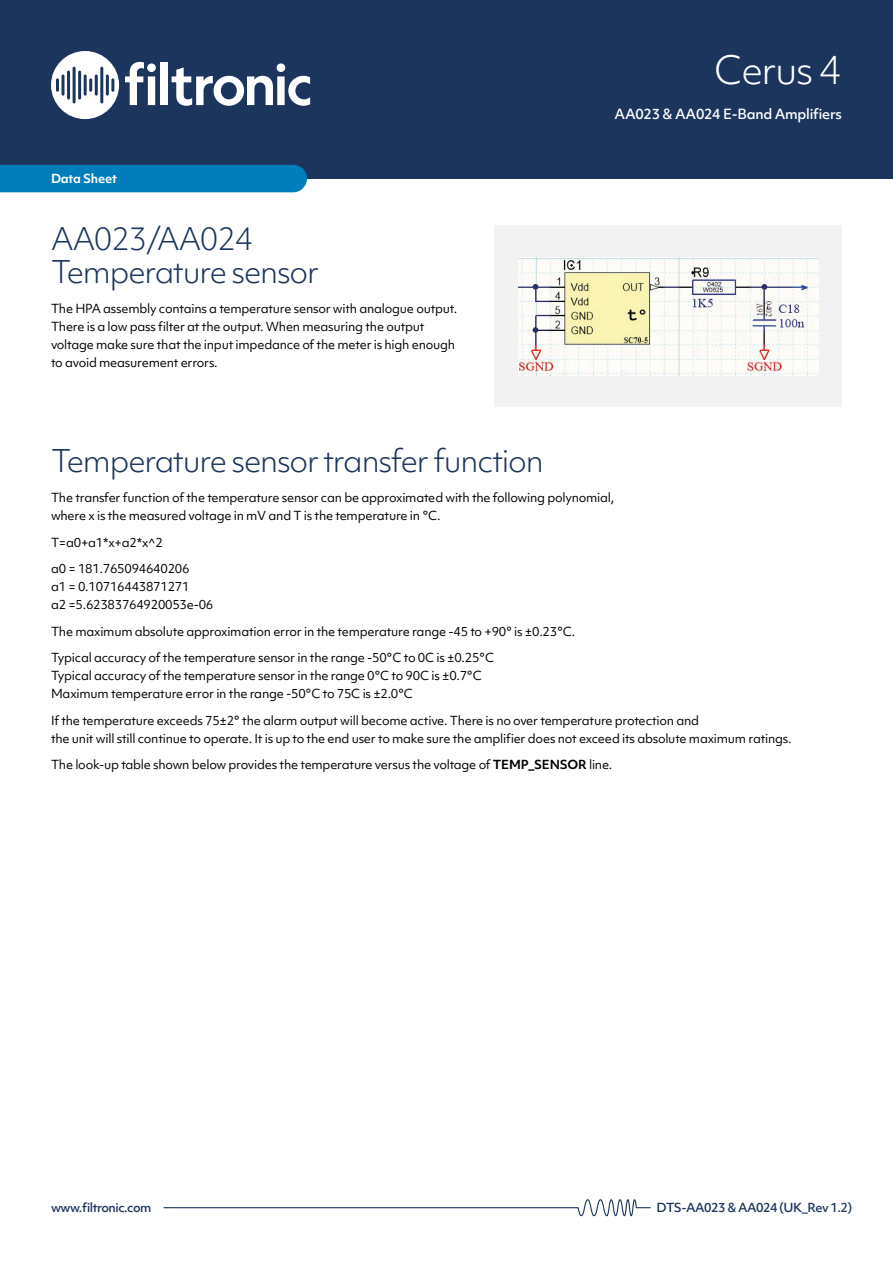
<style>
.page{position:relative;width:893px;height:1263px;background:#fff}
.page>*{position:absolute;margin:0;border:0;box-sizing:border-box;transform-origin:0 0}
.t1{font:300 37.5px "Objektiv Mk 1";letter-spacing:-.04em;color:#fff}
.t2{font:300 30px/33px "Objektiv Mk 1";letter-spacing:-.04em;color:#1b355d}
.t3{font:500 13.5px "Objektiv Mk 1";letter-spacing:-.02em;color:#fff}
.t4{font:12px/18px "Objektiv Mk 1";letter-spacing:-.02em;color:#000}
.t5{font:500 12px "Objektiv Mk 1";letter-spacing:-.04em;color:#1b355d}
.t6{font:700 12px "Objektiv Mk 1";letter-spacing:-.02em;color:#fff}
.s1{font-weight:700}
</style>
<div class="page">
<svg style="left:163px;top:1199px;width:488px;height:18px"></svg>
<div style="left:495px;top:225px;width:347px;height:182px;background:#f2f2f2"></div>
<img style="left:518px;top:257px;width:300px;height:118px">
<div style="left:0;top:0;width:893px;height:179px;background:#1b355d"></div>
<div style="left:0;top:165px;width:307px;height:27px;background:#007dbb"></div>
<svg style="left:51px;top:51px;width:68px;height:68px"></svg>
<svg style="left:125px;top:62px;width:31px;height:43px"></svg>
<div style="left:160px;top:63px;width:8px;height:42px;background:#fff"></div>
<svg style="left:172px;top:63px;width:138px;height:43px"></svg>
<p class="t6" style="left:51px;top:170px;width:68px">Data Sheet</p>
<h2 class="t2" style="left:51px;top:222px;width:270px">AA023/AA024<br>Temperature sensor</h2>
<p class="t4" style="left:51px;top:300px;width:408px">The HPA assembly contains a temperature sensor with analogue output.<br>There is a low pass filter at the output. When measuring the output voltage make sure that the input impedance of the meter is high enough to avoid measurement errors.</p>
<h1 class="t1" style="left:714px;top:44px;width:129px">Cerus 4</h1>
<p class="t3" style="left:615px;top:105px;width:229px">AA023 &amp; AA024 E-Band Amplifiers</p>
<h2 class="t2" style="left:51px;top:444px;width:494px">Temperature sensor transfer function</h2>
<p class="t4" style="left:51px;top:489px;width:565px">The transfer function of the temperature sensor can be approximated with the following polynomial, where x is the measured voltage in mV and T is the temperature in °C.</p>
<p class="t4" style="left:51px;top:533px;width:113px">T=a0+a1*x+a2*x^2</p>
<p class="t4" style="left:51px;top:560px;width:164px">a0 = 181.765094640206<br>a1 = 0.10716443871271<br>a2 =5.62383764920053e-06</p>
<p class="t4" style="left:51px;top:622px;width:526px">The maximum absolute approximation error in the temperature range -45 to +90° is ±0.23°C.</p>
<p class="t4" style="left:51px;top:649px;width:445px">Typical accuracy of the temperature sensor in the range -50°C to 0C is ±0.25°C<br>Typical accuracy of the temperature sensor in the range 0°C to 90C is ±0.7°C<br>Maximum temperature error in the range -50°C to 75C is ±2.0°C</p>
<p class="t4" style="left:51px;top:711px;width:742px">If the temperature exceeds 75±2° the alarm output will become active. There is no over temperature protection and<br>the unit will still continue to operate. It is up to the end user to make sure the amplifier does not exceed its absolute maximum ratings.</p>
<p class="t4" style="left:51px;top:756px;width:563px">The look-up table shown below provides the temperature versus the voltage of <span class="s1">TEMP_SENSOR</span> line.</p>
<p class="t5" style="left:51px;top:1199px;width:102px">www.filtronic.com</p>
<p class="t5" style="left:656px;top:1199px;width:198px">DTS-AA023 &amp; AA024 (UK_Rev 1.2)</p>
</div>
